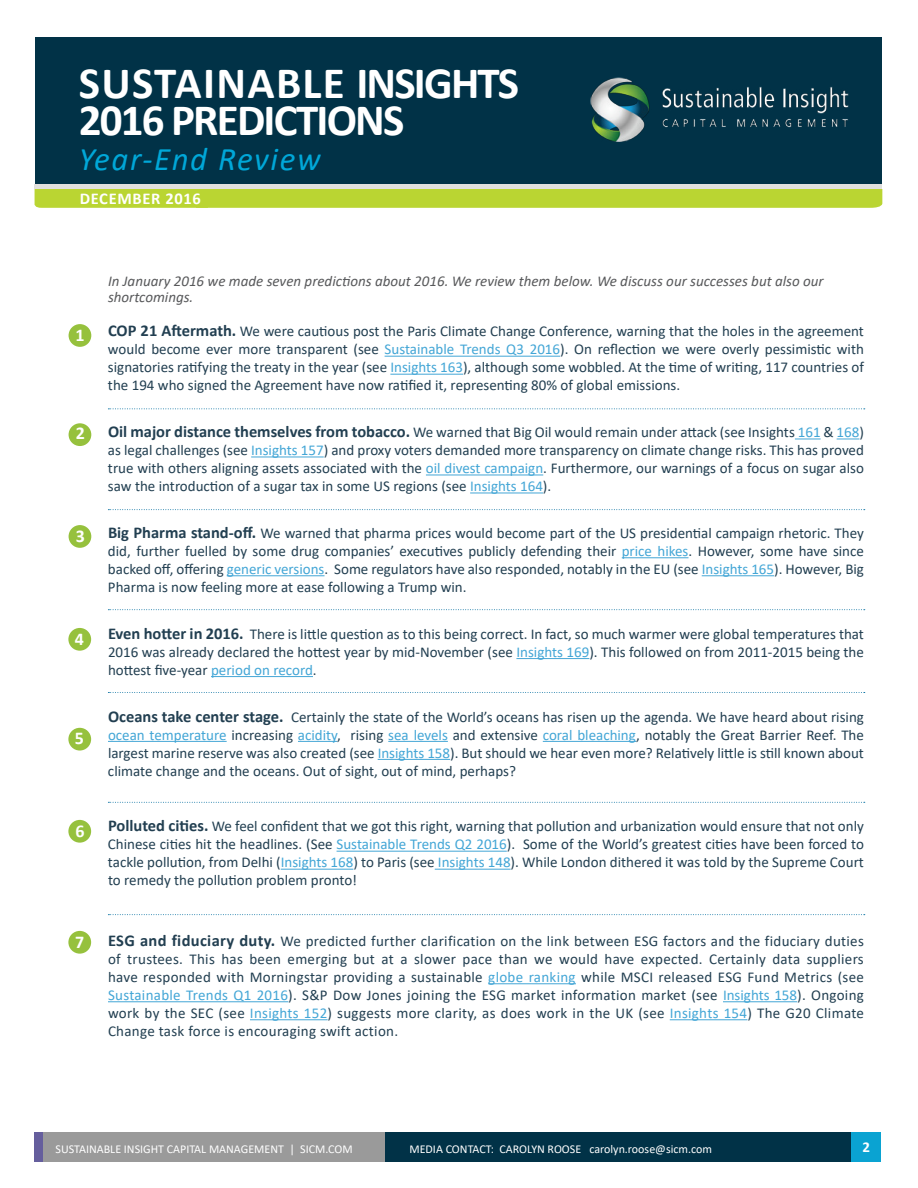
<style>
.page{position:relative;width:918px;height:1188px;background:#fff}
.page>*{position:absolute;margin:0;border:0;box-sizing:border-box;transform-origin:0 0}
.t1{font:700 55.5px/49.5px "Calibri";letter-spacing:-.04em;color:#fff}
.t2{font:700 45px/37.5px "Calibri";letter-spacing:-.04em;color:#fff}
.t3{font:italic 33px "Calibri";letter-spacing:.045em;color:#00a7d8}
.t4{font:700 18px "Calibri";color:#fff}
.t5{font:700 16.5px "Calibri";letter-spacing:.04em;color:#fff}
.t6{font:15px/18px "Calibri";color:#223f51;text-align:justify}
.t7{font:italic 15px/16.5px "Calibri";color:#58595b}
.t8{font:700 15px "Calibri";color:#fff}
.t9{font:12px "Calibri";color:#fff}
.s1{font-weight:700;font-size:16.5px}
.s2{color:#43a6d6}
</style>
<div class="page">
<div style="left:35px;top:1132px;width:350px;height:29px;background:#9a9a9a"></div>
<div style="left:385px;top:1132px;width:467px;height:29px;background:#013247"></div>
<div style="left:35px;top:1132px;width:8px;height:29px;background:#655e9d"></div>
<div style="left:852px;top:1132px;width:29px;height:29px;background:#0aa3d2"></div>
<hr style="left:385px;top:356px;width:175px;height:1px;background:#43a6d6">
<hr style="left:390px;top:374px;width:73px;height:1px;background:#43a6d6">
<svg style="left:795px;top:438px;width:26px;height:1px"></svg>
<svg style="left:837px;top:438px;width:22px;height:1px"></svg>
<hr style="left:251px;top:456px;width:73px;height:1px;background:#43a6d6">
<hr style="left:426px;top:474px;width:117px;height:1px;background:#43a6d6">
<hr style="left:470px;top:492px;width:73px;height:1px;background:#43a6d6">
<hr style="left:622px;top:557px;width:67px;height:1px;background:#43a6d6">
<hr style="left:227px;top:575px;width:98px;height:1px;background:#43a6d6">
<hr style="left:702px;top:575px;width:72px;height:1px;background:#43a6d6">
<hr style="left:516px;top:658px;width:73px;height:1px;background:#43a6d6">
<hr style="left:211px;top:676px;width:102px;height:1px;background:#43a6d6">
<hr style="left:108px;top:741px;width:119px;height:1px;background:#43a6d6">
<hr style="left:298px;top:741px;width:39px;height:1px;background:#43a6d6">
<hr style="left:388px;top:741px;width:60px;height:1px;background:#43a6d6">
<hr style="left:543px;top:741px;width:93px;height:1px;background:#43a6d6">
<hr style="left:378px;top:759px;width:72px;height:1px;background:#43a6d6">
<hr style="left:337px;top:851px;width:170px;height:1px;background:#43a6d6">
<hr style="left:281px;top:869px;width:72px;height:1px;background:#43a6d6">
<hr style="left:435px;top:869px;width:76px;height:1px;background:#43a6d6">
<hr style="left:488px;top:983px;width:88px;height:1px;background:#43a6d6">
<hr style="left:108px;top:1001px;width:180px;height:1px;background:#43a6d6">
<hr style="left:723px;top:1001px;width:74px;height:1px;background:#43a6d6">
<hr style="left:250px;top:1019px;width:78px;height:1px;background:#43a6d6">
<hr style="left:670px;top:1019px;width:77px;height:1px;background:#43a6d6">
<svg style="left:108px;top:408px;width:757px;height:1px"></svg>
<svg style="left:108px;top:509px;width:757px;height:1px"></svg>
<svg style="left:108px;top:609px;width:757px;height:1px"></svg>
<svg style="left:108px;top:692px;width:757px;height:1px"></svg>
<svg style="left:108px;top:802px;width:757px;height:1px"></svg>
<svg style="left:108px;top:914px;width:757px;height:1px"></svg>
<div style="left:69px;top:324px;width:22px;height:23px;background:#96c13d;border-radius:50%"></div>
<div style="left:69px;top:423px;width:22px;height:23px;background:#96c13d;border-radius:50%"></div>
<div style="left:69px;top:525px;width:22px;height:23px;background:#96c13d;border-radius:50%"></div>
<div style="left:68px;top:628px;width:23px;height:23px;background:#96c13d;border-radius:50%"></div>
<div style="left:68px;top:728px;width:23px;height:23px;background:#96c13d;border-radius:50%"></div>
<div style="left:68px;top:931px;width:23px;height:23px;background:#96c13d;border-radius:50%"></div>
<div style="left:68px;top:820px;width:23px;height:23px;background:#96c13d;border-radius:50%"></div>
<div style="left:36px;top:37px;width:846px;height:146px;background:#013247"></div>
<img style="left:590px;top:77px;width:259px;height:65px">
<div style="left:35px;top:189px;width:847px;height:19px;background:#bad532"></div>
<div style="left:35px;top:184px;width:847px;height:5px;background:#e0dfde"></div>
<h2 class="t2" style="left:79px;top:64px;width:442px">SUSTAINABLE INSIGHTS<br>2016 PREDICTIONS</h2>
<h3 class="t3" style="left:79px;top:136px;width:243px">Year-End Review</h3>
<p class="t5" style="left:80px;top:186px;width:123px">DECEMBER 2016</p>
<h1 class="t1" style="left:79px;top:62px;width:330px">SUSTAINABLE<br>INSIGHTS: 2017</h1>
<p class="t4" style="left:75px;top:322px;width:11px">1</p>
<p class="t4" style="left:76px;top:421px;width:11px">2</p>
<p class="t4" style="left:76px;top:523px;width:11px">3</p>
<p class="t4" style="left:75px;top:626px;width:11px">4</p>
<p class="t4" style="left:75px;top:726px;width:11px">5</p>
<p class="t4" style="left:75px;top:818px;width:11px">6</p>
<p class="t4" style="left:75px;top:929px;width:11px">7</p>
<p class="t7" style="left:108px;top:272px;width:717px">In January 2016 we made seven predictions about 2016. We review them below. We discuss our successes but also our shortcomings.</p>
<p class="t6" style="left:108px;top:322px;width:757px"><span class="s1">COP 21 Aftermath.</span> We were cautious post the Paris Climate Change Conference, warning that the holes in the agreement would become ever more transparent (see <span class="s2">Sustainable Trends Q3 2016</span>). On reflection we were overly pessimistic with signatories ratifying the treaty in the year (see <span class="s2">Insights 163</span>), although some wobbled. At the time of writing, 117 countries of the 194 who signed the Agreement have now ratified it, representing 80% of global emissions.</p>
<p class="t6" style="left:108px;top:423px;width:758px"><span class="s1">Oil major distance themselves from tobacco.</span> We warned that Big Oil would remain under attack (see Insights <span class="s2">161</span> &amp; <span class="s2">168</span>) as legal challenges (see <span class="s2">Insights 157</span>) and proxy voters demanded more transparency on climate change risks. This has proved true with others aligning assets associated with the <span class="s2">oil divest campaign</span>. Furthermore, our warnings of a focus on sugar also saw the introduction of a sugar tax in some US regions (see <span class="s2">Insights 164</span>).</p>
<p class="t6" style="left:108px;top:524px;width:758px"><span class="s1">Big Pharma stand-off.</span> We warned that pharma prices would become part of the US presidential campaign rhetoric. They did, further fuelled by some drug companies’ executives publicly defending their <span class="s2">price hikes</span>. However, some have since backed off, offering <span class="s2">generic versions</span>. Some regulators have also responded, notably in the EU (see <span class="s2">Insights 165</span>). However, Big Pharma is now feeling more at ease following a Trump win.</p>
<p class="t6" style="left:108px;top:625px;width:758px"><span class="s1">Even hotter in 2016.</span> There is little question as to this being correct. In fact, so much warmer were global temperatures that 2016 was already declared the hottest year by mid-November (see <span class="s2">Insights 169</span>). This followed on from 2011-2015 being the hottest five-year <span class="s2">period on record</span>.</p>
<p class="t6" style="left:108px;top:707px;width:758px"><span class="s1">Oceans take center stage.</span> Certainly the state of the World’s oceans has risen up the agenda. We have heard about rising <span class="s2">ocean temperature</span> increasing <span class="s2">acidity</span>, rising <span class="s2">sea levels</span> and extensive <span class="s2">coral bleaching</span>, notably the Great Barrier Reef. The largest marine reserve was also created (see <span class="s2">Insights 158</span>). But should we hear even more? Relatively little is still known about climate change and the oceans. Out of sight, out of mind, perhaps?</p>
<p class="t6" style="left:108px;top:817px;width:758px"><span class="s1">Polluted cities.</span> We feel confident that we got this right, warning that pollution and urbanization would ensure that not only Chinese cities hit the headlines. (See <span class="s2">Sustainable Trends Q2 2016</span>). Some of the World’s greatest cities have been forced to tackle pollution, from Delhi (<span class="s2">Insights 168</span>) to Paris (see <span class="s2">Insights 148</span>). While London dithered it was told by the Supreme Court to remedy the pollution problem pronto!</p>
<p class="t6" style="left:108px;top:932px;width:757px"><span class="s1">ESG and fiduciary duty.</span> We predicted further clarification on the link between ESG factors and the fiduciary duties of trustees. This has been emerging but at a slower pace than we would have expected. Certainly data suppliers have responded with Morningstar providing a sustainable <span class="s2">globe ranking</span> while MSCI released ESG Fund Metrics (see <span class="s2">Sustainable Trends Q1 2016</span>). S&amp;P Dow Jones joining the ESG market information market (see <span class="s2">Insights 158</span>). Ongoing work by the SEC (see <span class="s2">Insights 152</span>) suggests more clarity, as does work in the UK (see <span class="s2">Insights 154</span>) The G20 Climate Change task force is encouraging swift action.</p>
<p class="t9" style="left:56px;top:1140px;width:299px">SUSTAINABLE INSIGHT CAPITAL MANAGEMENT | SICM.COM</p>
<p class="t9" style="left:410px;top:1140px;width:304px">MEDIA CONTACT: CAROLYN ROOSE carolyn.roose@sicm.com</p>
<p class="t8" style="left:863px;top:1137px;width:9px">2</p>
</div>
